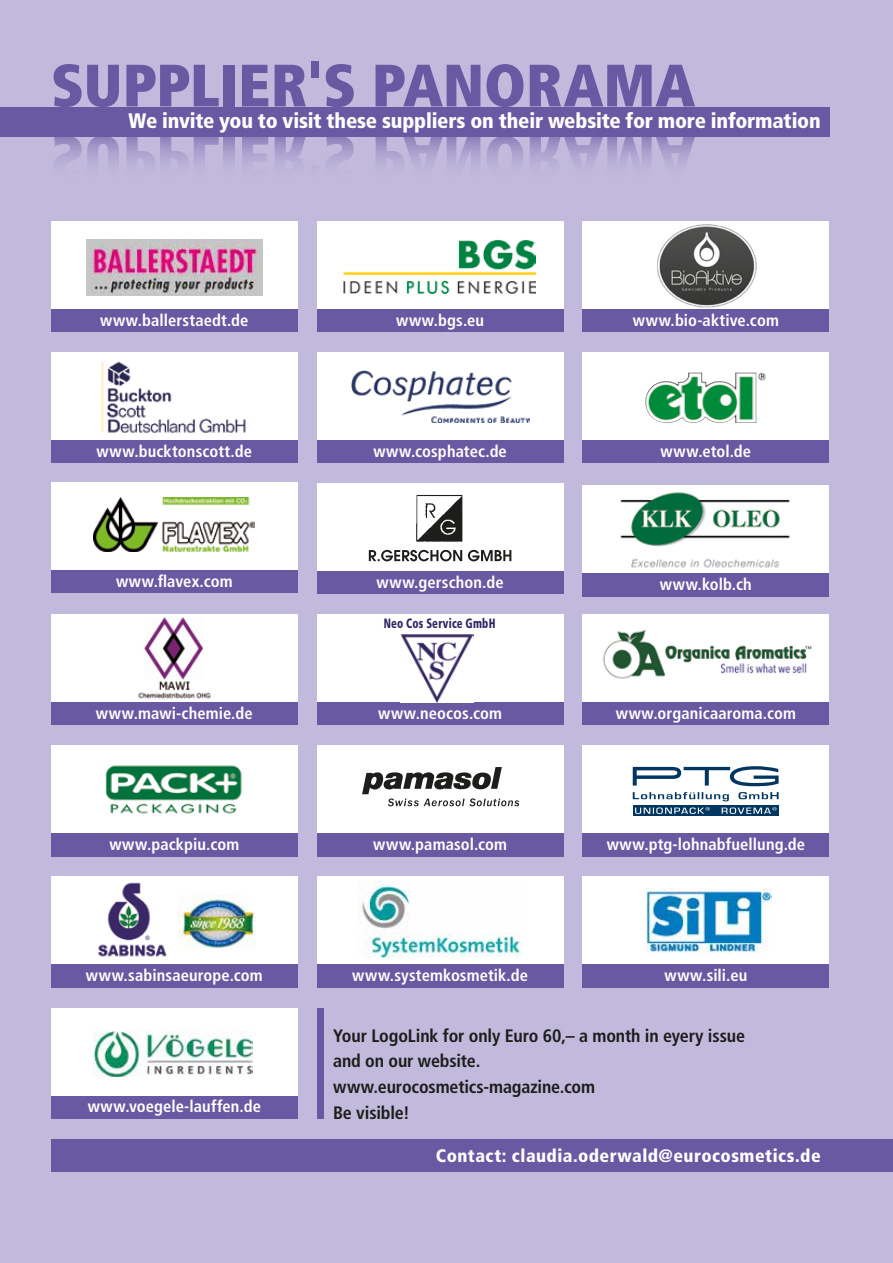
<style>
.page{position:relative;width:893px;height:1263px;background:#c1badd}
.page>*{position:absolute;margin:0;border:0;box-sizing:border-box;transform-origin:0 0}
.t1{font:900 condensed 59.7px "Frutiger LT Pro";color:#6859a2}
.t2{font:900 condensed 21px "Frutiger LT Pro";letter-spacing:-.01em;color:#fff}
.t3{font:700 condensed 18px/25.5px "Frutiger LT Pro";letter-spacing:-.01em;color:#1d1d1b}
.t4{font:900 condensed 18px "Frutiger LT Pro";letter-spacing:.025em;color:#fff}
.t5{font:700 condensed 16.5px "Frutiger LT Pro";letter-spacing:.005em;color:#fff}
.t6{font:900 condensed 13.5px "Frutiger LT Pro";letter-spacing:.02em;color:#2e2565;scale:.8 1}
</style>
<div class="page">
<div style="left:51px;top:1139px;width:842px;height:33px;background:#6859a2"></div>
<div style="left:51px;top:308px;width:247px;height:24px;background:#6859a2"></div>
<div style="left:51px;top:221px;width:247px;height:87px;background:#fff"></div>
<img style="left:87px;top:240px;width:175px;height:56px">
<div style="left:317px;top:308px;width:246px;height:24px;background:#6859a2"></div>
<div style="left:317px;top:221px;width:246px;height:87px;background:#fff"></div>
<img style="left:344px;top:239px;width:191px;height:55px">
<div style="left:583px;top:308px;width:246px;height:24px;background:#6859a2"></div>
<div style="left:583px;top:221px;width:246px;height:87px;background:#fff"></div>
<img style="left:652px;top:224px;width:109px;height:83px">
<div style="left:317px;top:571px;width:246px;height:23px;background:#6859a2"></div>
<svg style="left:317px;top:483px;width:246px;height:88px"></svg>
<div style="left:583px;top:573px;width:246px;height:23px;background:#6859a2"></div>
<div style="left:583px;top:486px;width:246px;height:87px;background:#fff"></div>
<img style="left:618px;top:490px;width:175px;height:81px">
<div style="left:51px;top:702px;width:247px;height:23px;background:#6859a2"></div>
<div style="left:51px;top:614px;width:247px;height:88px;background:#fff"></div>
<img style="left:135px;top:616px;width:79px;height:84px">
<div style="left:0;top:107px;width:829px;height:30px;background:#6859a2"></div>
<div style="left:51px;top:439px;width:247px;height:24px;background:#6859a2"></div>
<div style="left:51px;top:352px;width:247px;height:87px;background:#fff"></div>
<img style="left:95px;top:356px;width:157px;height:81px">
<div style="left:583px;top:439px;width:246px;height:24px;background:#6859a2"></div>
<div style="left:583px;top:352px;width:246px;height:87px;background:#fff"></div>
<img style="left:645px;top:372px;width:90px;height:47px">
<div style="left:51px;top:569px;width:247px;height:24px;background:#6859a2"></div>
<div style="left:51px;top:482px;width:247px;height:87px;background:#fff"></div>
<img style="left:93px;top:498px;width:162px;height:53px">
<div style="left:317px;top:702px;width:246px;height:23px;background:#6859a2"></div>
<div style="left:317px;top:614px;width:246px;height:88px;background:#fff"></div>
<img style="left:400px;top:634px;width:73px;height:68px">
<div style="left:51px;top:833px;width:247px;height:23px;background:#6859a2"></div>
<div style="left:51px;top:746px;width:247px;height:87px;background:#fff"></div>
<img style="left:104px;top:761px;width:142px;height:55px">
<div style="left:583px;top:702px;width:246px;height:23px;background:#6859a2"></div>
<div style="left:583px;top:614px;width:246px;height:88px;background:#fff"></div>
<img style="left:595px;top:626px;width:226px;height:55px">
<div style="left:51px;top:964px;width:247px;height:23px;background:#6859a2"></div>
<div style="left:51px;top:877px;width:247px;height:87px;background:#fff"></div>
<img style="left:91px;top:880px;width:75px;height:82px">
<img style="left:178px;top:896px;width:77px;height:57px">
<div style="left:317px;top:833px;width:246px;height:23px;background:#6859a2"></div>
<svg style="left:317px;top:746px;width:246px;height:87px"></svg>
<div style="left:583px;top:964px;width:246px;height:23px;background:#6859a2"></div>
<div style="left:583px;top:877px;width:246px;height:87px;background:#fff"></div>
<img style="left:647px;top:889px;width:125px;height:63px">
<div style="left:317px;top:964px;width:246px;height:23px;background:#6859a2"></div>
<div style="left:317px;top:877px;width:246px;height:87px;background:#fff"></div>
<img style="left:359px;top:881px;width:162px;height:76px">
<div style="left:583px;top:833px;width:246px;height:23px;background:#6859a2"></div>
<svg style="left:583px;top:746px;width:246px;height:87px"></svg>
<div style="left:51px;top:1095px;width:247px;height:23px;background:#6859a2"></div>
<div style="left:51px;top:1008px;width:247px;height:87px;background:#fff"></div>
<img style="left:93px;top:1032px;width:160px;height:44px">
<div style="left:317px;top:1008px;width:7px;height:110px;background:#6859a2"></div>
<div style="left:317px;top:439px;width:246px;height:24px;background:#6859a2"></div>
<div style="left:317px;top:352px;width:246px;height:87px;background:#fff"></div>
<img style="left:352px;top:370px;width:177px;height:52px">
<h1 class="t1" style="left:51px;top:49px;width:646px">SUPPLIER'S PANORAMA</h1>
<p class="t2" style="left:129px;top:108px;width:694px">We invite you to visit these suppliers on their website for more information</p>
<p class="t5" style="left:100px;top:310px;width:150px">www.ballerstaedt.de</p>
<p class="t5" style="left:396px;top:310px;width:90px">www.bgs.eu</p>
<p class="t5" style="left:633px;top:310px;width:147px">www.bio-aktive.com</p>
<p class="t5" style="left:97px;top:441px;width:157px">www.bucktonscott.de</p>
<p class="t5" style="left:661px;top:441px;width:92px">www.etol.de</p>
<p class="t5" style="left:373px;top:441px;width:135px">www.cosphatec.de</p>
<p class="t5" style="left:116px;top:571px;width:118px">www.flavex.com</p>
<p class="t5" style="left:377px;top:572px;width:128px">www.gerschon.de</p>
<p class="t5" style="left:660px;top:575px;width:93px">www.kolb.ch</p>
<p class="t6" style="left:384px;top:615px;width:141px">Neo Cos Service GmbH</p>
<p class="t5" style="left:96px;top:704px;width:158px">www.mawi-chemie.de</p>
<p class="t5" style="left:378px;top:704px;width:125px">www.neocos.com</p>
<p class="t5" style="left:616px;top:704px;width:182px">www.organicaaroma.com</p>
<p class="t5" style="left:109px;top:835px;width:131px">www.packpiu.com</p>
<p class="t5" style="left:373px;top:835px;width:135px">www.pamasol.com</p>
<p class="t5" style="left:607px;top:835px;width:200px">www.ptg-lohnabfuellung.de</p>
<p class="t5" style="left:86px;top:966px;width:178px">www.sabinsaeurope.com</p>
<p class="t5" style="left:352px;top:966px;width:177px">www.systemkosmetik.de</p>
<p class="t5" style="left:664px;top:966px;width:84px">www.sili.eu</p>
<p class="t5" style="left:88px;top:1097px;width:175px">www.voegele-lauffen.de</p>
<p class="t3" style="left:333px;top:1023px;width:413px">Your LogoLink for only Euro 60,– a month in eyery issue and on our website. www.eurocosmetics-magazine.com<br>Be visible!</p>
<p class="t4" style="left:436px;top:1144px;width:386px">Contact: claudia.oderwald@eurocosmetics.de</p>
</div>
